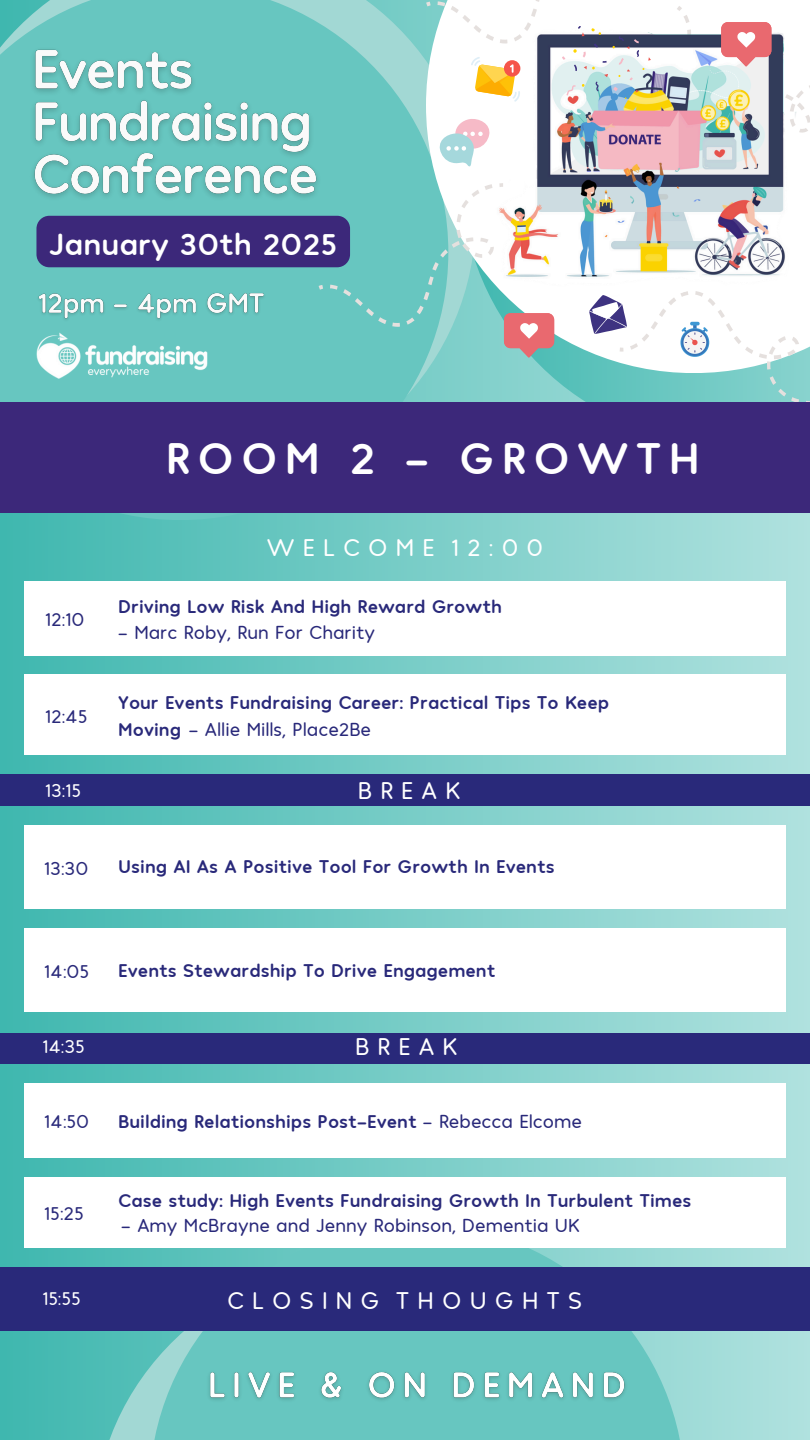
<style>
.page{position:relative;width:810px;height:1440px;background:#fff}
.page>*{position:absolute;margin:0;border:0;box-sizing:border-box;transform-origin:0 0}
.t1{font:700 46px "Hank Rnd";letter-spacing:.16em;color:#fff}
.t2{font:700 31.9px "Hank Rnd";color:#fff}
.t3{font:24.6px "Hank Rnd";letter-spacing:.335em;color:#fff}
.t4{font:700 19.1px/26.2px "Hank Rnd";color:#29297a}
.t5{font:19.1px "Hank Rnd";color:#29297a}
.t6{font:19px "Hank Rnd";color:#fff}
.s1{font-weight:400}
</style>
<div class="page">
<div style="left:0;top:0;width:810px;height:1440px;background:linear-gradient(to right,#41b8b0,#b0e0de)"></div>
<svg style="left:94px;top:1260px;width:55px;height:180px;fill:#50bdb6"></svg>
<svg style="left:149px;top:1248px;width:536px;height:192px;fill:#67c6c0"></svg>
<div style="left:0;top:1268px;width:810px;height:63px;background:#29297a"></div>
<svg style="left:461px;top:373px;width:128px;height:29px;fill:#85d1cc"></svg>
<svg style="left:0;top:0;width:448px;height:520px;fill:#67c6c0"></svg>
<div style="left:20px;top:273px;width:25px;height:21px;background:#67c6c0"></div>
<img style="left:5px;top:324px;width:234px;height:72px">
<svg style="left:426px;top:0;width:163px;height:373px"></svg>
<img style="left:25px;top:31px;width:303px;height:176px">
<img style="left:432px;top:0;width:378px;height:321px">
<svg style="left:330px;top:183px;width:224px;height:174px"></svg>
<svg style="left:319px;top:285px;width:4px;height:5px"></svg>
<svg style="left:426px;top:2px;width:5px;height:4px"></svg>
<svg style="left:438px;top:0;width:372px;height:175px"></svg>
<img style="left:34px;top:283px;width:237px;height:42px">
<svg style="left:589px;top:267px;width:221px;height:135px"></svg>
<div style="left:0;top:402px;width:810px;height:110px;background:#3c287a"></div>
<img style="left:202px;top:1360px;width:431px;height:47px">
<div style="left:0;top:774px;width:810px;height:32px;background:#29297a"></div>
<div style="left:0;top:1033px;width:810px;height:30px;background:#29297a"></div>
<div style="left:24px;top:581px;width:762px;height:74px;background:#fff"></div>
<div style="left:24px;top:675px;width:762px;height:80px;background:#fff"></div>
<div style="left:24px;top:825px;width:762px;height:84px;background:#fff"></div>
<div style="left:24px;top:928px;width:762px;height:84px;background:#fff"></div>
<div style="left:24px;top:1083px;width:762px;height:75px;background:#fff"></div>
<div style="left:24px;top:1177px;width:762px;height:71px;background:#fff"></div>
<div style="left:36px;top:216px;width:314px;height:51px;background:#3c287a;border-radius:13px"></div>
<p class="t2" style="left:49px;top:222px;width:290px">January 30th 2025</p>
<p class="t1" style="left:166px;top:428px;width:536px">ROOM 2 - GROWTH</p>
<p class="t5" style="left:45px;top:607px;width:41px">12:10</p>
<h4 class="t5" style="left:45px;top:703px;width:44px">12:45</h4>
<p class="t3" style="left:267px;top:532px;width:278px">WELCOME 12:00</p>
<p class="t4" style="left:118px;top:592px;width:385px">Driving Low Risk And High Reward Growth</p>
<p class="t5" style="left:118px;top:620px;width:258px">- Marc Roby, Run For Charity</p>
<h2 class="t4" style="left:118px;top:688px;width:493px">Your Events Fundraising Career: Practical Tips To Keep<br>Moving <span class="s1">- Allie Mills, Place2Be</span></h2>
<p class="t6" style="left:45px;top:778px;width:38px">13:15</p>
<p class="t3" style="left:358px;top:774px;width:104px">BREAK</p>
<h5 class="t5" style="left:44px;top:856px;width:46px">13:30</h5>
<p class="t4" style="left:118px;top:852px;width:438px">Using AI As A Positive Tool For Growth In Events</p>
<h6 class="t5" style="left:44px;top:959px;width:47px">14:05</h6>
<p class="t4" style="left:118px;top:956px;width:379px">Events Stewardship To Drive Engagement</p>
<p class="t6" style="left:42px;top:1034px;width:44px">14:35</p>
<p class="t3" style="left:355px;top:1030px;width:104px">BREAK</p>
<p class="t5" style="left:44px;top:1109px;width:47px">14:50</p>
<h6 class="t5" style="left:44px;top:1201px;width:41px">15:25</h6>
<p class="t4" style="left:118px;top:1107px;width:465px">Building Relationships Post-Event <span class="s1">- Rebecca Elcome</span></p>
<h5 class="t4" style="left:118px;top:1186px;width:575px">Case study: High Events Fundraising Growth In Turbulent Times</h5>
<p class="t5" style="left:121px;top:1213px;width:460px">- Amy McBrayne and Jenny Robinson, Dementia UK</p>
<p class="t6" style="left:42px;top:1286px;width:40px">15:55</p>
<p class="t3" style="left:227px;top:1284px;width:357px">CLOSING THOUGHTS</p>
</div>
